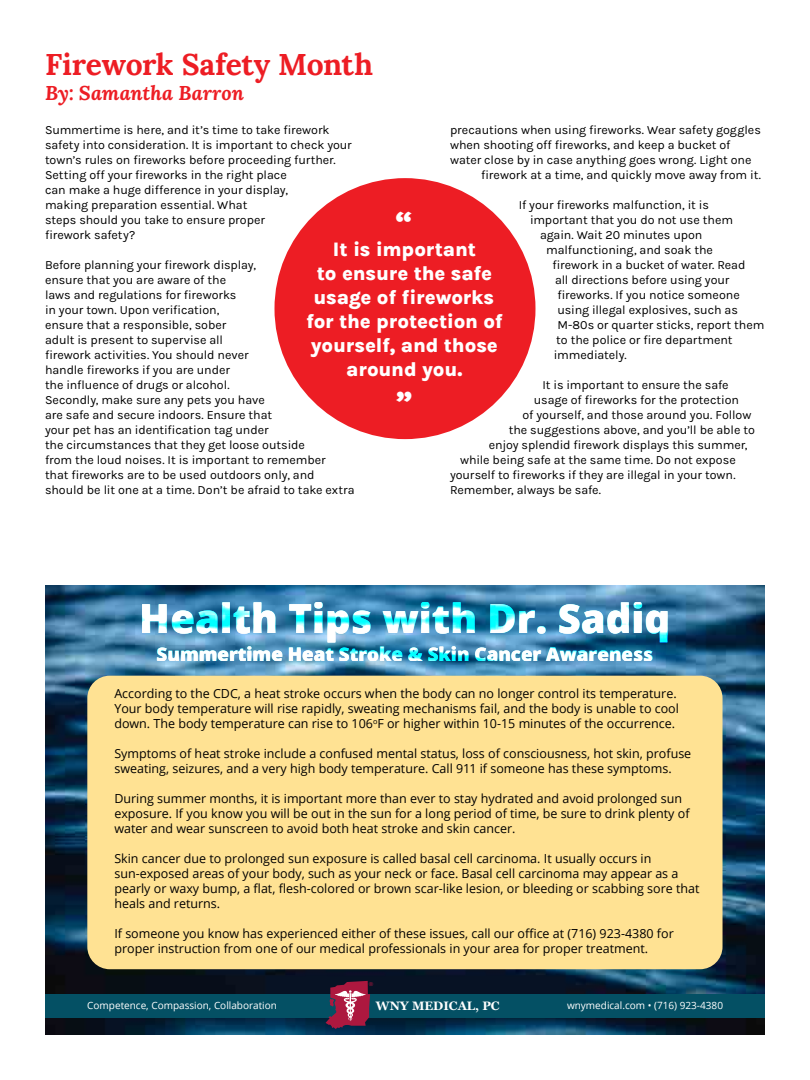
<style>
.page{position:relative;width:810px;height:1080px;background:#fff}
.page>*{position:absolute;margin:0;border:0;box-sizing:border-box;transform-origin:0 0}
.t1{font:800 40px "Open Sans";color:#fff}
.t2{font:700 30px "Lora";letter-spacing:-.01em;color:#ed1d24}
.t3{font:800 30px "Karla";color:#fff}
.t4{font:800 20px/24px "Karla";letter-spacing:-.01em;color:#fff;text-align:center}
.t5{font:italic 700 20px "Lora";letter-spacing:.005em;color:#ed1d24}
.t6{font:800 18.75px "Open Sans";color:#fff}
.t7{font:12.5px/15px "Karla";letter-spacing:-.005em;color:#000}
.t8{font:12.5px/15px "Open Sans";color:#000}
.t9{font:700 12.25px "Georgia";color:#fff}
.t10{font:10px "Open Sans";color:#fff}
.t11{font:5.25px "Century Gothic";color:#ad183f}
</style>
<div class="page">
<div style="left:274px;top:178px;width:262px;height:261px;background:#ed1d24;border-radius:50%"></div>
<img style="left:45px;top:585px;width:720px;height:450px">
<div style="left:87px;top:676px;width:636px;height:293px;background:#ffe293;border-radius:23px"></div>
<div style="left:45px;top:994px;width:720px;height:23px;background:#045064"></div>
<svg style="left:326px;top:981px;width:44px;height:48px;background:#8c3756"></svg>
<h2 class="t2" style="left:45px;top:42px;width:330px">Firework Safety Month</h2>
<h3 class="t5" style="left:45px;top:79px;width:201px">By: Samantha Barron</h3>
<p class="t7" style="left:45px;top:122px;width:308px">Summertime is here, and it’s time to take firework safety into consideration. It is important to check your town’s rules on fireworks before proceeding further.<br>Setting off your fireworks in the right place<br>can make a huge difference in your display,<br>making preparation essential. What<br>steps should you take to ensure proper<br>firework safety?</p>
<p class="t7" style="left:45px;top:257px;width:311px">Before planning your firework display,<br>ensure that you are aware of the<br>laws and regulations for fireworks<br>in your town. Upon verification,<br>ensure that a responsible, sober<br>adult is present to supervise all<br>firework activities. You should never<br>handle fireworks if you are under<br>the influence of drugs or alcohol.<br>Secondly, make sure any pets you have<br>are safe and secure indoors. Ensure that<br>your pet has an identification tag under<br>the circumstances that they get loose outside<br>from the loud noises. It is important to remember<br>that fireworks are to be used outdoors only, and should be lit one at a time. Don’t be afraid to take extra</p>
<p class="t7" style="left:450px;top:122px;width:312px">precautions when using fireworks. Wear safety goggles</p>
<p class="t7" style="left:450px;top:137px;width:282px">when shooting off fireworks, and keep a bucket of</p>
<p class="t7" style="left:450px;top:152px;width:303px">water close by in case anything goes wrong. Light one</p>
<p class="t7" style="left:481px;top:167px;width:281px">firework at a time, and quickly move away from it.</p>
<p class="t7" style="left:519px;top:197px;width:192px">If your fireworks malfunction, it is</p>
<p class="t7" style="left:530px;top:212px;width:205px">important that you do not use them</p>
<p class="t7" style="left:540px;top:227px;width:164px">again. Wait 20 minutes upon</p>
<p class="t7" style="left:546px;top:242px;width:168px">malfunctioning, and soak the</p>
<p class="t7" style="left:553px;top:257px;width:195px">firework in a bucket of water. Read</p>
<p class="t7" style="left:555px;top:272px;width:176px">all directions before using your</p>
<p class="t7" style="left:558px;top:287px;width:184px">fireworks. If you notice someone</p>
<p class="t7" style="left:558px;top:302px;width:182px">using illegal explosives, such as</p>
<p class="t7" style="left:558px;top:317px;width:209px">M-80s or quarter sticks, report them</p>
<p class="t7" style="left:556px;top:332px;width:178px">to the police or fire department</p>
<p class="t7" style="left:554px;top:347px;width:74px">immediately.</p>
<p class="t7" style="left:543px;top:377px;width:188px">It is important to ensure the safe</p>
<p class="t7" style="left:534px;top:392px;width:207px">usage of fireworks for the protection</p>
<p class="t7" style="left:522px;top:407px;width:230px">of yourself, and those around you. Follow</p>
<p class="t7" style="left:509px;top:422px;width:248px">the suggestions above, and you’ll be able to</p>
<p class="t7" style="left:489px;top:437px;width:260px">enjoy splendid firework displays this summer,</p>
<p class="t7" style="left:460px;top:452px;width:277px">while being safe at the same time. Do not expose</p>
<p class="t7" style="left:450px;top:467px;width:287px">yourself to fireworks if they are illegal in your town.</p>
<p class="t7" style="left:450px;top:482px;width:153px">Remember, always be safe.</p>
<h2 class="t3" style="left:395px;top:203px;width:19px">“</h2>
<h3 class="t4" style="left:306px;top:237px;width:198px">It is important<br>to ensure the safe usage of fireworks for the protection of yourself, and those around you.</h3>
<h2 class="t3" style="left:395px;top:383px;width:19px">”</h2>
<h1 class="t1" style="left:140px;top:588px;width:532px">Health Tips with Dr. Sadiq</h1>
<h3 class="t6" style="left:157px;top:640px;width:498px">Summertime Heat Stroke &amp; Skin Cancer Awareness</h3>
<p class="t8" style="left:114px;top:686px;width:566px">According to the CDC, a heat stroke occurs when the body can no longer control its temperature.<br>Your body temperature will rise rapidly, sweating mechanisms fail, and the body is unable to cool down. The body temperature can rise to 106<sup>o</sup>F or higher within 10-15 minutes of the occurrence.</p>
<p class="t8" style="left:114px;top:746px;width:578px">Symptoms of heat stroke include a confused mental status, loss of consciousness, hot skin, profuse sweating, seizures, and a very high body temperature. Call 911 if someone has these symptoms.</p>
<p class="t8" style="left:114px;top:791px;width:577px">During summer months, it is important more than ever to stay hydrated and avoid prolonged sun exposure. If you know you will be out in the sun for a long period of time, be sure to drink plenty of water and wear sunscreen to avoid both heat stroke and skin cancer.</p>
<p class="t8" style="left:114px;top:851px;width:587px">Skin cancer due to prolonged sun exposure is called basal cell carcinoma. It usually occurs in sun-exposed areas of your body, such as your neck or face. Basal cell carcinoma may appear as a pearly or waxy bump, a flat, flesh-colored or brown scar-like lesion, or bleeding or scabbing sore that heals and returns.</p>
<p class="t8" style="left:114px;top:926px;width:561px">If someone you know has experienced either of these issues, call our office at (716) 923-4380 for proper instruction from one of our medical professionals in your area for proper treatment.</p>
<p class="t11" style="left:369px;top:981px;width:5px">®</p>
<p class="t9" style="left:376px;top:998px;width:125px">WNY MEDICAL, PC</p>
<p class="t10" style="left:87px;top:999px;width:191px">Competence, Compassion, Collaboration</p>
<p class="t10" style="left:567px;top:999px;width:158px">wnymedical.com • (716) 923-4380</p>
</div>
